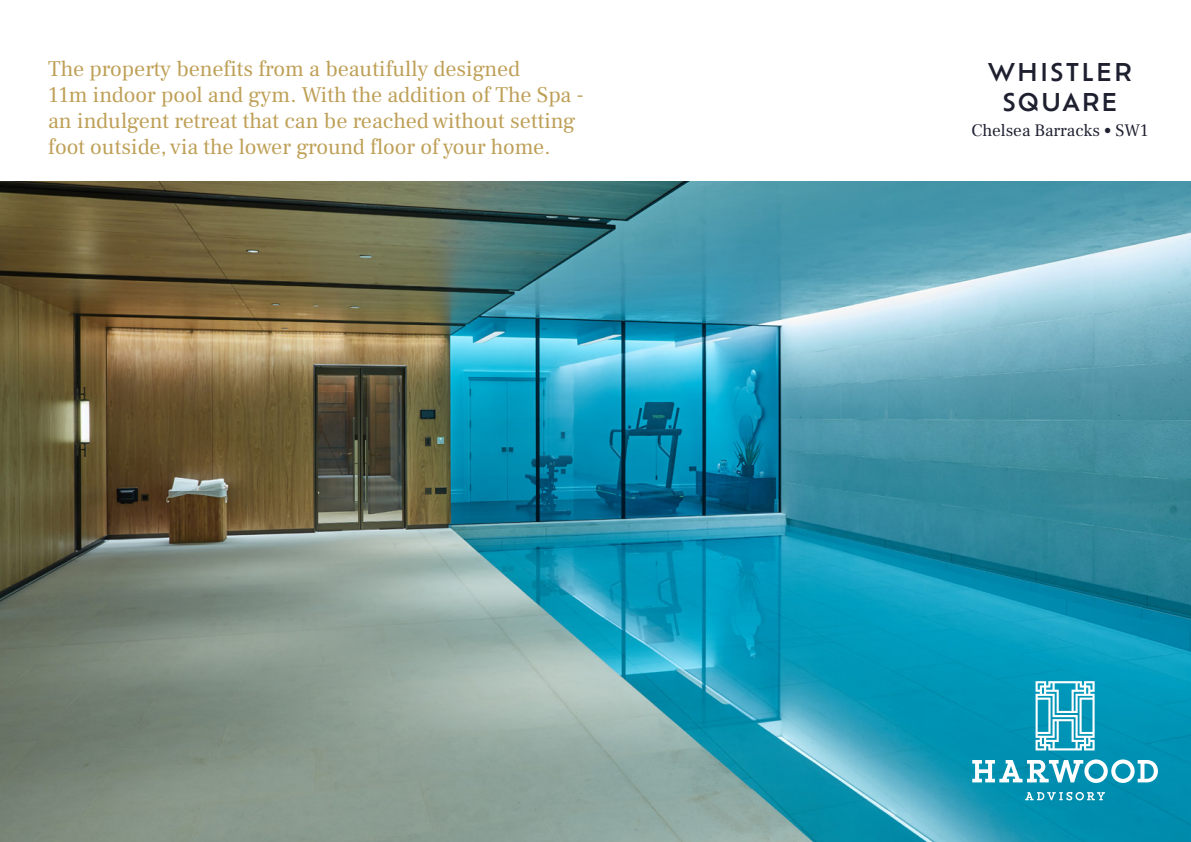
<style>
.page{position:relative;width:1191px;height:842px;background:#fff}
.page>*{position:absolute;margin:0;border:0;box-sizing:border-box;transform-origin:0 0}
.t1{font:500 24px/30px "Ofelia Std";letter-spacing:.06em;color:#1e2030;text-align:center}
.t2{font:22px/26px "Frank Ruhl Libre";color:#be9f56}
.t3{font:17.2px "Frank Ruhl Libre";color:#1e2030}
</style>
<div class="page">
<img style="left:0;top:181px;width:1191px;height:661px">
<svg style="left:1035px;top:681px;width:59px;height:69px"></svg>
<svg style="left:972px;top:759px;width:186px;height:24px"></svg>
<svg style="left:1025px;top:792px;width:80px;height:8px"></svg>
<p class="t2" style="left:48px;top:56px;width:537px">The property benefits from a beautifully designed<br>11m indoor pool and gym. With the addition of The Spa - an indulgent retreat that can be reached without setting foot outside, via the lower ground floor of your home.</p>
<p class="t1" style="left:987px;top:56px;width:145px">WHISTLER<br>SQUARE</p>
<p class="t3" style="left:971px;top:120px;width:178px">Chelsea Barracks • SW1</p>
</div>
